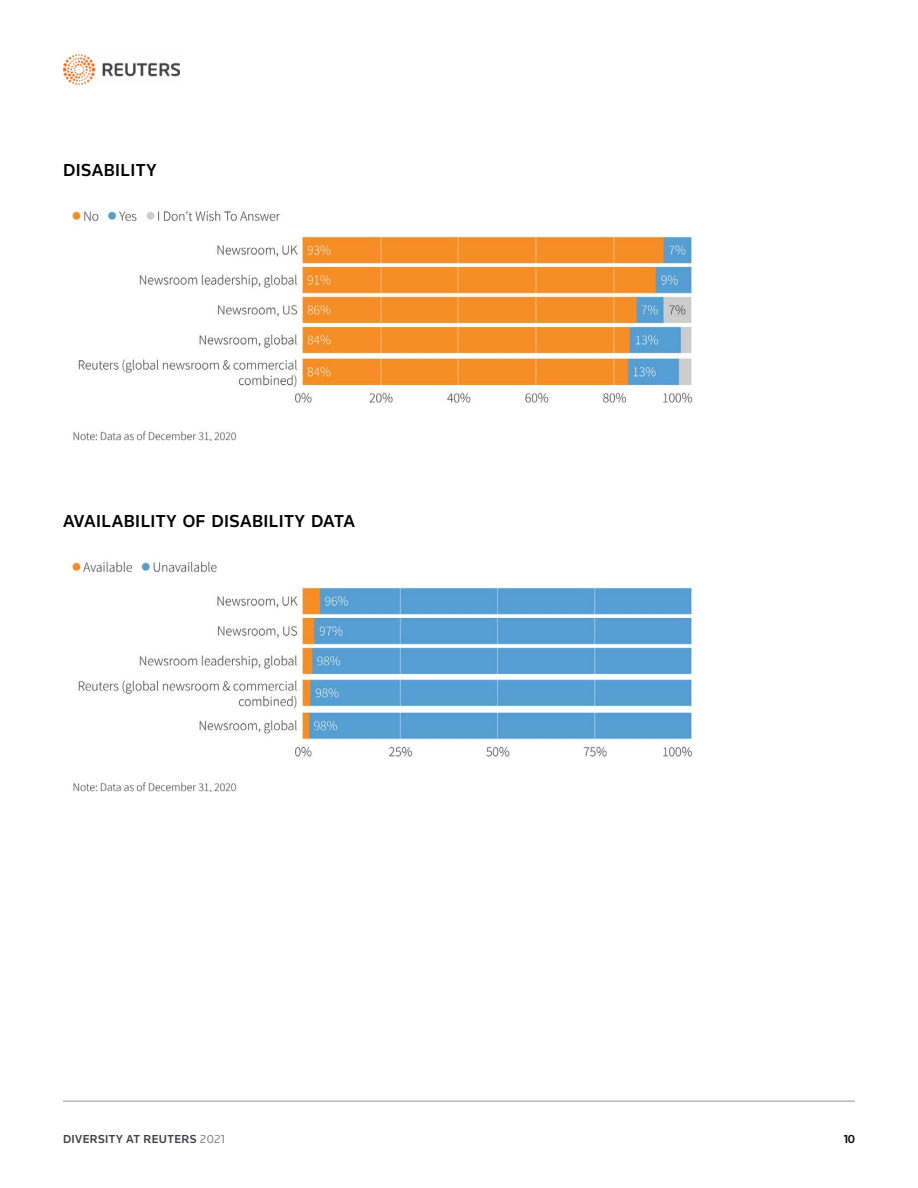
<style>
.page{position:relative;width:918px;height:1188px;background:#fff}
.page>*{position:absolute;margin:0;border:0;box-sizing:border-box;transform-origin:0 0}
.t1{font:500 18px "Knowledge";letter-spacing:.025em;color:#000}
.t2{font:500 12px "Knowledge";letter-spacing:.03em;color:#414042}
.t3{font:500 12px "Knowledge";color:#000}
.s1{font-weight:400;color:#808285}
</style>
<div class="page">
<img style="left:63px;top:54px;width:117px;height:32px">
<hr style="left:63px;top:1101px;width:792px;height:1px;background:#939598">
<img style="left:72px;top:210px;width:621px;height:231px">
<img style="left:72px;top:561px;width:621px;height:231px">
<p class="t1" style="left:63px;top:159px;width:95px">DISABILITY</p>
<p class="t1" style="left:63px;top:510px;width:294px">AVAILABILITY OF DISABILITY DATA</p>
<p class="t2" style="left:63px;top:1132px;width:164px">DIVERSITY AT REUTERS <span class="s1">2021</span></p>
<p class="t3" style="left:844px;top:1132px;width:13px">10</p>
</div>
